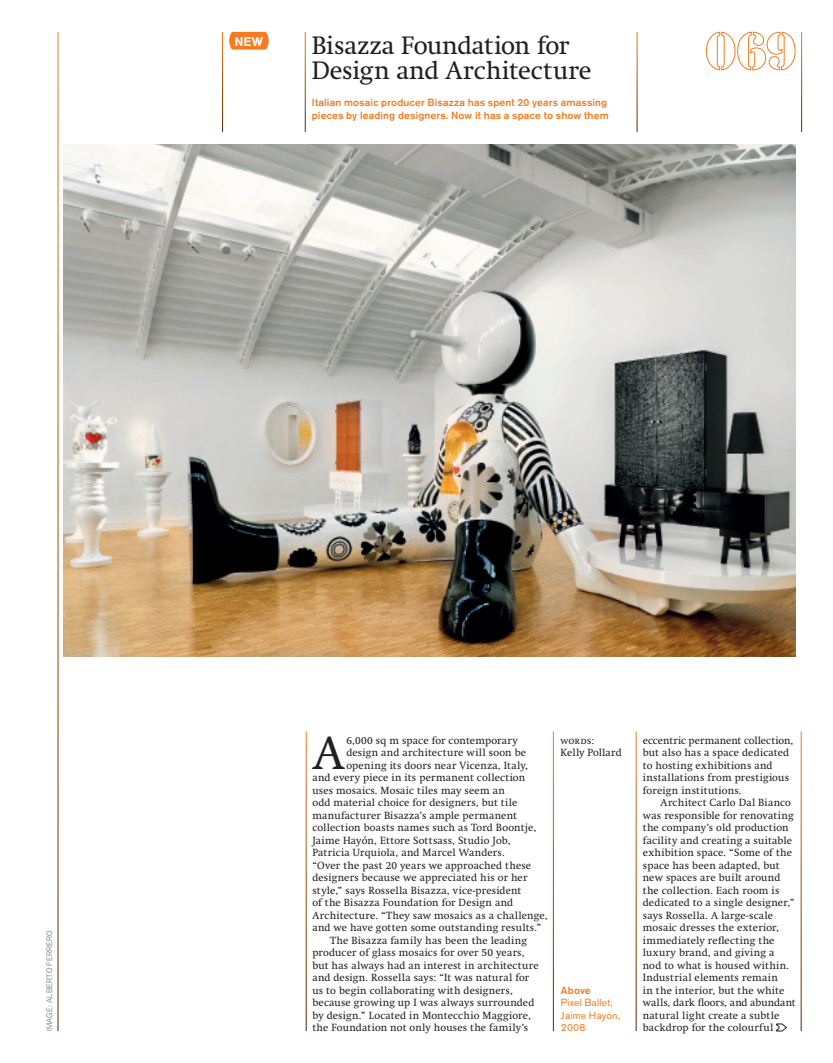
<style>
.page{position:relative;width:833px;height:1063px;background:#fff}
.page>*{position:absolute;margin:0;border:0;box-sizing:border-box;transform-origin:0 0}
.t1{font:46px "Swift";color:#231f20}
.t2{font:25px/25px "Swift";letter-spacing:-.005em;color:#231f20}
.t3{font:12.5px "AG Book Stencil";color:#fff}
.t4{font:10.25px/12.5px "Swift";letter-spacing:.02em;color:#231f20}
.t5{font:500 10.25px/12.5px "Akzidenz Grotesk BE";letter-spacing:.015em;color:#f47b21}
.t6{font:10.25px/12.5px "Akzidenz Grotesk BE";letter-spacing:.015em;color:#f47b21}
.t7{font:10.25px "Swift SC";letter-spacing:.005em;color:#231f20}
.t8{font:300 7.75px "Akzidenz Grotesk BE";letter-spacing:.025em;color:#6c6d70}
</style>
<div class="page">
<img style="left:64px;top:144px;width:731px;height:512px">
<svg style="left:776px;top:1023px;width:11px;height:9px"></svg>
<svg style="left:705px;top:31px;width:91px;height:40px"></svg>
<svg style="left:229px;top:32px;width:40px;height:18px"></svg>
<p class="t3" style="left:235px;top:34px;width:29px">NEW</p>
<h2 class="t2" style="left:312px;top:34px;width:281px">Bisazza Foundation for<br>Design and Architecture</h2>
<p class="t5" style="left:312px;top:96px;width:298px">Italian mosaic producer Bisazza has spent 20 years amassing pieces by leading designers. Now it has a space to show them</p>
<p class="t8" style="left:45px;top:1031px;width:102px;rotate:-90deg">IMAGE: ALBERTO FERRERO</p>
<h1 class="t1" style="left:314px;top:727px;width:32px">A</h1>
<p class="t4" style="left:346px;top:734px;width:173px">6,000 sq m space for contemporary</p>
<p class="t4" style="left:346px;top:747px;width:181px">design and architecture will soon be</p>
<p class="t4" style="left:346px;top:759px;width:183px">opening its doors near Vicenza, Italy,</p>
<p class="t4" style="left:312px;top:772px;width:214px">and every piece in its permanent collection</p>
<p class="t4" style="left:312px;top:784px;width:194px">uses mosaics. Mosaic tiles may seem an</p>
<p class="t4" style="left:312px;top:797px;width:206px">odd material choice for designers, but tile</p>
<p class="t4" style="left:312px;top:809px;width:206px">manufacturer Bisazza’s ample permanent</p>
<p class="t4" style="left:312px;top:822px;width:225px">collection boasts names such as Tord Boontje,</p>
<p class="t4" style="left:312px;top:834px;width:200px">Jaime Hayón, Ettore Sottsass, Studio Job,</p>
<p class="t4" style="left:312px;top:847px;width:194px">Patricia Urquiola, and Marcel Wanders.</p>
<p class="t4" style="left:312px;top:859px;width:220px">“Over the past 20 years we approached these</p>
<p class="t4" style="left:312px;top:872px;width:217px">designers because we appreciated his or her</p>
<p class="t4" style="left:312px;top:884px;width:210px">style,” says Rossella Bisazza, vice-president</p>
<p class="t4" style="left:312px;top:897px;width:202px">of the Bisazza Foundation for Design and</p>
<p class="t4" style="left:312px;top:909px;width:237px">Architecture. “They saw mosaics as a challenge,</p>
<p class="t4" style="left:312px;top:922px;width:230px">and we have gotten some outstanding results.”</p>
<p class="t4" style="left:330px;top:934px;width:198px">The Bisazza family has been the leading</p>
<p class="t4" style="left:312px;top:947px;width:214px">producer of glass mosaics for over 50 years,</p>
<p class="t4" style="left:312px;top:959px;width:228px">but has always had an interest in architecture</p>
<p class="t4" style="left:312px;top:972px;width:218px">and design. Rossella says: “It was natural for</p>
<p class="t4" style="left:312px;top:984px;width:202px">us to begin collaborating with designers,</p>
<p class="t4" style="left:312px;top:997px;width:223px">because growing up I was always surrounded</p>
<p class="t4" style="left:312px;top:1009px;width:220px">by design.” Located in Montecchio Maggiore,</p>
<p class="t4" style="left:312px;top:1022px;width:217px">the Foundation not only houses the family’s</p>
<p class="t7" style="left:560px;top:735px;width:35px">words:</p>
<p class="t4" style="left:560px;top:747px;width:63px">Kelly Pollard</p>
<p class="t5" style="left:561px;top:984px;width:31px">Above</p>
<p class="t6" style="left:561px;top:997px;width:61px">Pixel Ballet,<br>Jaime Hayón,</p>
<p class="t6" style="left:561px;top:1022px;width:26px">2008</p>
<p class="t4" style="left:643px;top:734px;width:152px">eccentric permanent collection, but also has a space dedicated to hosting exhibitions and installations from prestigious foreign institutions.</p>
<p class="t4" style="left:643px;top:797px;width:154px;text-indent:18px">Architect Carlo Dal Bianco was responsible for renovating the company’s old production facility and creating a suitable exhibition space. “Some of the space has been adapted, but new spaces are built around the collection. Each room is dedicated to a single designer,” says Rossella. A large-scale mosaic dresses the exterior, immediately reflecting the luxury brand, and giving a<br>nod to what is housed within.<br>Industrial elements remain<br>in the interior, but the white walls, dark floors, and abundant natural light create a subtle backdrop for the colourful</p>
</div>
